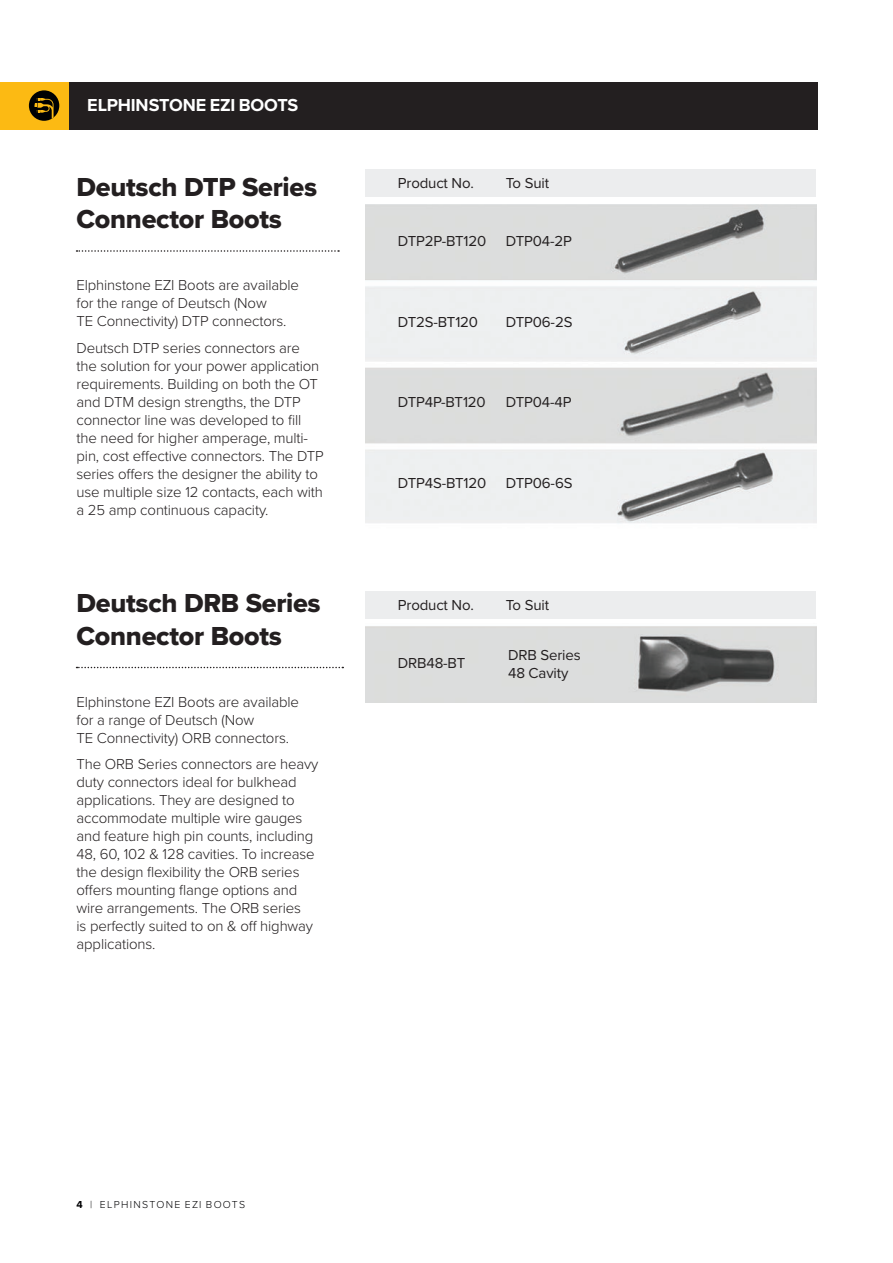
<style>
.page{position:relative;width:893px;height:1263px;background:#fff}
.page>*{position:absolute;margin:0;border:0;box-sizing:border-box;transform-origin:0 0}
.Subheads{font:27px/32.4px "Proxima Nova Extrabld";letter-spacing:-.01em;color:#231f20}
.Page_Section_Title{font:700 18px "Proxima Nova";letter-spacing:-.01em;color:#fff}
.t1{font:300 15px/18px "Proxima Nova";letter-spacing:-.01em;color:#231f20}
.t2{font:15px/18px "Proxima Nova";letter-spacing:-.01em;color:#231f20}
.t3{font:300 10.5px "Proxima Nova";letter-spacing:.125em;color:#000103}
.s1{font-weight:700}
</style>
<div class="page">
<svg style="left:77px;top:250px;width:262px;height:2px"></svg>
<svg style="left:77px;top:667px;width:266px;height:1px"></svg>
<img style="left:366px;top:626px;width:450px;height:76px">
<div style="left:365px;top:591px;width:451px;height:28px;background:#ecedee"></div>
<img style="left:366px;top:205px;width:450px;height:319px">
<div style="left:365px;top:169px;width:451px;height:28px;background:#ecedee"></div>
<div style="left:68px;top:82px;width:749px;height:48px;background:#231f20"></div>
<div style="left:0;top:82px;width:68px;height:48px;background:#fcba13"></div>
<div style="left:29px;top:90px;width:30px;height:31px;background:#000103;border-radius:50%"></div>
<svg style="left:34px;top:98px;width:20px;height:21px"></svg>
<p class="Page_Section_Title" style="left:87px;top:92px;width:213px">ELPHINSTONE EZI BOOTS</p>
<p class="Subheads" style="left:77px;top:170px;width:242px">Deutsch DTP Series<br>Connector Boots</p>
<p class="t1" style="left:77px;top:276px;width:224px">Elphinstone EZI Boots are available for the range of Deutsch (Now<br>TE Connectivity) DTP connectors.</p>
<p class="t1" style="left:77px;top:338px;width:249px">Deutsch DTP series connectors are the solution for your power application requirements. Building on both the OT and DTM design strengths, the DTP connector line was developed to fill the need for higher amperage, multi&shy;pin, cost effective connectors. The DTP series offers the designer the ability to use multiple size 12 contacts, each with a 25 amp continuous capacity.</p>
<p class="t2" style="left:398px;top:173px;width:77px">Product No.</p>
<p class="t2" style="left:506px;top:173px;width:45px">To Suit</p>
<p class="t2" style="left:398px;top:231px;width:90px">DTP2P-BT120</p>
<p class="t2" style="left:506px;top:231px;width:68px">DTP04-2P</p>
<p class="t2" style="left:398px;top:312px;width:82px">DT2S-BT120</p>
<p class="t2" style="left:506px;top:312px;width:68px">DTP06-2S</p>
<p class="t2" style="left:398px;top:392px;width:89px">DTP4P-BT120</p>
<p class="t2" style="left:506px;top:392px;width:67px">DTP04-4P</p>
<p class="t2" style="left:398px;top:473px;width:90px">DTP4S-BT120</p>
<p class="t2" style="left:506px;top:473px;width:68px">DTP06-6S</p>
<p class="Subheads" style="left:77px;top:587px;width:246px">Deutsch DRB Series<br>Connector Boots</p>
<p class="t2" style="left:398px;top:595px;width:77px">Product No.</p>
<p class="t2" style="left:506px;top:595px;width:45px">To Suit</p>
<p class="t2" style="left:508px;top:645px;width:74px">DRB Series<br>48 Cavity</p>
<p class="t2" style="left:398px;top:653px;width:69px">DRB48-BT</p>
<p class="t1" style="left:77px;top:692px;width:224px">Elphinstone EZI Boots are available for a range of Deutsch (Now<br>TE Connectivity) ORB connectors.</p>
<p class="t1" style="left:77px;top:754px;width:243px">The ORB Series connectors are heavy duty connectors ideal for bulkhead applications. They are designed to accommodate multiple wire gauges and feature high pin counts, including 48, 60, 102 &amp; 128 cavities. To increase the design flexibility the ORB series offers mounting flange options and wire arrangements. The ORB series<br>is perfectly suited to on &amp; off highway applications.</p>
<p class="t3" style="left:77px;top:1196px;width:170px"><span class="s1">4</span> | ELPHINSTONE EZI BOOTS</p>
</div>
